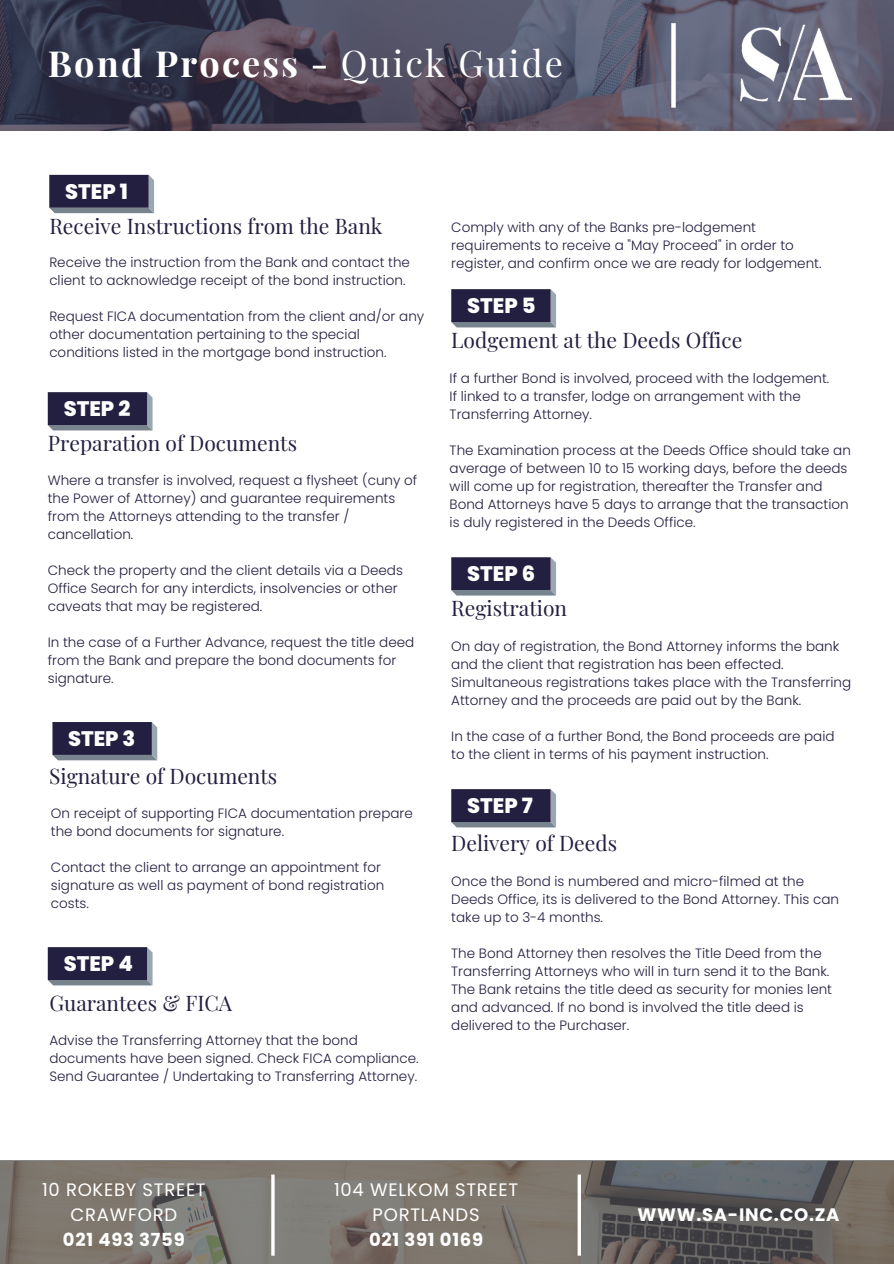
<style>
.page{position:relative;width:894px;height:1264px;background:#fff}
.page>*{position:absolute;margin:0;border:0;box-sizing:border-box;transform-origin:0 0}
.t1{font:700 36px "Playfair Display";letter-spacing:.06em;color:#fff}
.t2{font:21px "Playfair Display";color:#231f40}
.t3{font:800 21px "Poppins";color:#fff}
.t4{font:18px/24.8px "Poppins";letter-spacing:.04em;color:#fff;text-align:center}
.t5{font:700 18px "Poppins";letter-spacing:.04em;color:#fff}
.t6{font:300 13.5px/18px "Poppins";color:#231f40}
.s1{font-weight:400}
</style>
<div class="page">
<svg style="left:0;top:0;width:893px;height:131px;background:#4e4c60"></svg>
<img style="left:733px;top:22px;width:118px;height:82px">
<svg style="left:671px;top:23px;width:4px;height:85px"></svg>
<svg style="left:451px;top:289px;width:105px;height:38px;background:#353451"></svg>
<svg style="left:49px;top:175px;width:105px;height:38px;background:#363551"></svg>
<svg style="left:48px;top:392px;width:104px;height:38px;background:#343350"></svg>
<svg style="left:52px;top:722px;width:105px;height:38px;background:#353451"></svg>
<svg style="left:48px;top:947px;width:104px;height:38px;background:#343350"></svg>
<svg style="left:451px;top:789px;width:105px;height:38px;background:#353451"></svg>
<svg style="left:451px;top:557px;width:105px;height:38px;background:#363551"></svg>
<svg style="left:0;top:1160px;width:893px;height:103px;background:#726e68"></svg>
<hr style="left:271px;top:1174px;width:3px;height:81px;background:#fff">
<svg style="left:577px;top:1174px;width:4px;height:81px"></svg>
<h1 class="t1" style="left:48px;top:38px;width:516px">Bond Process - <span class="s1">Quick Guide</span></h1>
<h2 class="t3" style="left:65px;top:176px;width:64px">STEP 1</h2>
<h2 class="t2" style="left:49px;top:211px;width:334px">Receive Instructions from the Bank</h2>
<p class="t6" style="left:49px;top:253px;width:362px">Receive the instruction from the Bank and contact the client to acknowledge receipt of the bond instruction.</p>
<p class="t6" style="left:49px;top:307px;width:376px">Request FICA documentation from the client and/or any other documentation pertaining to the special conditions listed in the mortgage bond instruction.</p>
<h2 class="t3" style="left:64px;top:394px;width:68px">STEP 2</h2>
<h2 class="t3" style="left:55px;top:396px;width:68px">STEP 2</h2>
<h2 class="t2" style="left:48px;top:428px;width:251px">Preparation of Documents</h2>
<p class="t6" style="left:48px;top:471px;width:371px">Where a transfer is involved, request a flysheet (cuny of the Power of Attorney) and guarantee requirements from the Attorneys attending to the transfer / cancellation.</p>
<p class="t6" style="left:48px;top:561px;width:356px">Check the property and the client details via a Deeds<br>Office Search for any interdicts, insolvencies or other caveats that may be registered.</p>
<p class="t6" style="left:48px;top:633px;width:368px">In the case of a Further Advance, request the title deed from the Bank and prepare the bond documents for signature.</p>
<h2 class="t3" style="left:68px;top:723px;width:69px">STEP 3</h2>
<h2 class="t2" style="left:49px;top:761px;width:229px">Signature of Documents</h2>
<p class="t6" style="left:51px;top:804px;width:363px">On receipt of supporting FICA documentation prepare the bond documents for signature.</p>
<p class="t6" style="left:51px;top:858px;width:335px">Contact the client to arrange an appointment for signature as well as payment of bond registration costs.</p>
<h2 class="t3" style="left:64px;top:948px;width:71px">STEP 4</h2>
<h2 class="t2" style="left:49px;top:988px;width:184px">Guarantees &amp; FICA</h2>
<p class="t6" style="left:49px;top:1031px;width:370px">Advise the Transferring Attorney that the bond documents have been signed. Check FICA compliance.<br>Send Guarantee / Undertaking to Transferring Attorney.</p>
<p class="t6" style="left:451px;top:218px;width:371px">Comply with any of the Banks pre-lodgement requirements to receive a "May Proceed" in order to register, and confirm once we are ready for lodgement.</p>
<h2 class="t3" style="left:467px;top:291px;width:70px">STEP 5</h2>
<h2 class="t2" style="left:451px;top:325px;width:292px">Lodgement at the Deeds Office</h2>
<p class="t6" style="left:449px;top:369px;width:381px">If a further Bond is involved, proceed with the lodgement.<br>If linked to a transfer, lodge on arrangement with the<br>Transferring Attorney.</p>
<p class="t6" style="left:449px;top:441px;width:402px">The Examination process at the Deeds Office should take an average of between 10 to 15 working days, before the deeds will come up for registration, thereafter the Transfer and Bond Attorneys have 5 days to arrange that the transaction is duly registered in the Deeds Office.</p>
<h2 class="t3" style="left:467px;top:559px;width:69px">STEP 6</h2>
<h2 class="t2" style="left:451px;top:593px;width:117px">Registration</h2>
<p class="t6" style="left:451px;top:637px;width:401px">On day of registration, the Bond Attorney informs the bank and the client that registration has been effected.<br>Simultaneous registrations takes place with the Transferring Attorney and the proceeds are paid out by the Bank.</p>
<p class="t6" style="left:451px;top:727px;width:385px">In the case of a further Bond, the Bond proceeds are paid to the client in terms of his payment instruction.</p>
<h2 class="t3" style="left:467px;top:790px;width:67px">STEP 7</h2>
<h2 class="t2" style="left:451px;top:828px;width:167px">Delivery of Deeds</h2>
<p class="t6" style="left:451px;top:871px;width:389px">Once the Bond is numbered and micro-filmed at the<br>Deeds Office, its is delivered to the Bond Attorney. This can take up to 3-4 months.</p>
<p class="t6" style="left:451px;top:944px;width:382px">The Bond Attorney then resolves the Title Deed from the Transferring Attorneys who will in turn send it to the Bank.<br>The Bank retains the title deed as security for monies lent and advanced. If no bond is involved the title deed is delivered to the Purchaser.</p>
<h3 class="t4" style="left:42px;top:1177px;width:165px">10 ROKEBY STREET<br>CRAWFORD</h3>
<h3 class="t5" style="left:63px;top:1226px;width:123px">021 493 3759</h3>
<h3 class="t4" style="left:334px;top:1177px;width:185px">104 WELKOM STREET<br>PORTLANDS</h3>
<h3 class="t5" style="left:369px;top:1226px;width:116px">021 391 0169</h3>
<h3 class="t5" style="left:637px;top:1202px;width:204px">WWW.SA-INC.CO.ZA</h3>
</div>
